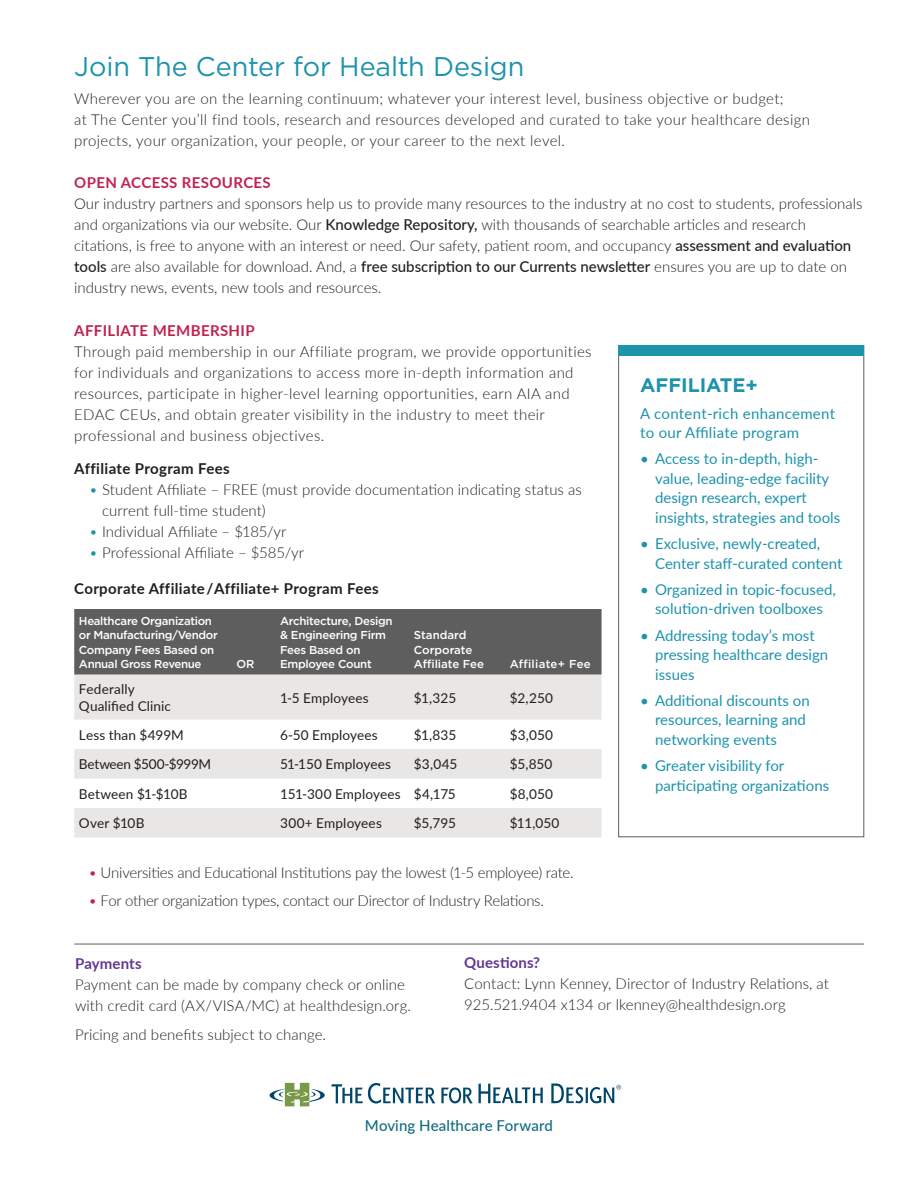
<style>
.page{position:relative;width:918px;height:1188px;background:#fff}
.page>*{position:absolute;margin:0;border:0;box-sizing:border-box;transform-origin:0 0}
.t1{font:27px "Gotham";letter-spacing:-.005em;color:#1d93ac}
.t2{font:700 19.5px "Gotham";color:#1d93ac}
.t3{font:300 15px/21px "Lato";letter-spacing:.005em;color:#231f20}
.t4{font:300 15px/21px "Lato";letter-spacing:.025em;color:#231f20}
.t5{font:15px/19.5px "Lato";color:#1d93ac}
.t6{font:300 15px "Lato";letter-spacing:-.015em;color:#231f20}
.t7{font:300 15px "Lato";letter-spacing:-.02em;color:#231f20}
.t8{font:700 15px "Lato";letter-spacing:.025em;color:#231f20}
.t9{font:15px/19.5px "Lato";letter-spacing:.02em;color:#1d93ac}
.t10{font:700 15px "Lato";letter-spacing:.025em;color:#c1224d}
.t11{font:500 15px "Lato";letter-spacing:.005em;color:#116c82}
.t12{font:700 15px "Lato";letter-spacing:.01em;color:#633695}
.t13{font:13.65px/16.4px "Lato";letter-spacing:.01em;color:#231f20}
.t14{font:13.65px "Lato";letter-spacing:-.02em;color:#231f20}
.t15{font:500 11.4px/14.1px "Gotham";letter-spacing:-.03em;color:#fff}
.t16{font:500 11.4px/14.1px "Gotham";color:#fff}
.t17{font:500 11.4px "Gotham";letter-spacing:.025em;color:#fff}
.s1{font-weight:500}
.s2{color:#1d93ac}
.s3{color:#c1224d}
</style>
<div class="page">
<svg style="left:270px;top:1083px;width:55px;height:23px"></svg>
<svg style="left:441px;top:1087px;width:32px;height:17px"></svg>
<svg style="left:331px;top:1083px;width:104px;height:21px"></svg>
<svg style="left:479px;top:1084px;width:64px;height:19px"></svg>
<svg style="left:551px;top:1084px;width:70px;height:19px"></svg>
<hr style="left:74px;top:944px;width:790px;height:1px;background:#5e5e5e">
<div style="left:74px;top:609px;width:528px;height:66px;background:#5e5e5e"></div>
<svg style="left:74px;top:675px;width:528px;height:163px;fill:#e9e6e6"></svg>
<div style="left:74px;top:749px;width:528px;height:30px;background:#e9e6e6"></div>
<div style="left:618px;top:346px;width:246px;height:491px;border:1px solid #5e5e5e"></div>
<div style="left:619px;top:345px;width:245px;height:10px;background:#1d93ac"></div>
<h1 class="t1" style="left:74px;top:49px;width:452px">Join The Center for Health Design</h1>
<p class="t4" style="left:74px;top:88px;width:737px">Wherever you are on the learning continuum; whatever your interest level, business objective or budget;<br>at The Center you’ll find tools, research and resources developed and curated to take your healthcare design projects, your organization, your people, or your career to the next level.</p>
<p class="t10" style="left:74px;top:172px;width:198px">OPEN ACCESS RESOURCES</p>
<p class="t3" style="left:74px;top:193px;width:790px">Our industry partners and sponsors help us to provide many resources to the industry at no cost to students, professionals and organizations via our website. Our <span class="s1">Knowledge Repository,</span> with thousands of searchable articles and research citations, is free to anyone with an interest or need. Our safety, patient room, and occupancy <span class="s1">assessment and evaluation tools</span> are also available for download. And, a <span class="s1">free subscription to our Currents newsletter</span> ensures you are up to date on industry news, events, new tools and resources.</p>
<p class="t10" style="left:74px;top:320px;width:182px">AFFILIATE MEMBERSHIP</p>
<p class="t4" style="left:74px;top:341px;width:519px">Through paid membership in our Affiliate program, we provide opportunities for individuals and organizations to access more in-depth information and resources, participate in higher-level learning opportunities, earn AIA and EDAC CEUs, and obtain greater visibility in the industry to meet their professional and business objectives.</p>
<p class="t8" style="left:74px;top:458px;width:157px">Affiliate Program Fees</p>
<p class="t3" style="left:102px;top:479px;width:481px;text-indent:-13px"><span class="s2">•</span> Student Affiliate – FREE (must provide documentation indicating status as current full-time student)</p>
<p class="t3" style="left:89px;top:521px;width:199px"><span class="s2">•</span> Individual Affiliate – $185/yr</p>
<p class="t3" style="left:89px;top:542px;width:216px"><span class="s2">•</span> Professional Affiliate – $585/yr</p>
<p class="t8" style="left:74px;top:578px;width:306px">Corporate Affiliate/Affiliate+ Program Fees</p>
<p class="t15" style="left:79px;top:614px;width:140px">Healthcare Organization or Manufacturing/Vendor<br>Company Fees Based on<br>Annual Gross Revenue</p>
<p class="t15" style="left:237px;top:656px;width:20px">OR</p>
<p class="t15" style="left:280px;top:614px;width:114px">Architecture, Design &amp; Engineering Firm<br>Fees Based on<br>Employee Count</p>
<p class="t16" style="left:414px;top:628px;width:72px">Standard<br>Corporate<br>Affiliate Fee</p>
<p class="t17" style="left:510px;top:656px;width:83px">Affiliate+ Fee</p>
<p class="t13" style="left:79px;top:681px;width:94px">Federally<br>Qualified Clinic</p>
<p class="t13" style="left:280px;top:689px;width:90px">1-5 Employees</p>
<p class="t13" style="left:414px;top:689px;width:44px">$1,325</p>
<p class="t13" style="left:510px;top:689px;width:45px">$2,250</p>
<p class="t13" style="left:79px;top:726px;width:106px">Less than $499M</p>
<p class="t13" style="left:280px;top:726px;width:99px">6-50 Employees</p>
<p class="t13" style="left:414px;top:726px;width:44px">$1,835</p>
<p class="t13" style="left:510px;top:726px;width:45px">$3,050</p>
<p class="t14" style="left:79px;top:755px;width:134px">Between $500-$999M</p>
<p class="t13" style="left:280px;top:756px;width:112px">51-150 Employees</p>
<p class="t13" style="left:414px;top:756px;width:45px">$3,045</p>
<p class="t13" style="left:510px;top:756px;width:44px">$5,850</p>
<p class="t13" style="left:79px;top:785px;width:110px">Between $1-$10B</p>
<p class="t13" style="left:280px;top:785px;width:177px">151-300 Employees $4,175</p>
<p class="t13" style="left:510px;top:785px;width:45px">$8,050</p>
<p class="t13" style="left:79px;top:815px;width:67px">Over $10B</p>
<p class="t13" style="left:280px;top:815px;width:103px">300+ Employees</p>
<p class="t13" style="left:414px;top:815px;width:43px">$5,795</p>
<p class="t13" style="left:510px;top:815px;width:51px">$11,050</p>
<p class="t6" style="left:88px;top:862px;width:487px"><span class="s3">•</span> Universities and Educational Institutions pay the lowest (1-5 employee) rate.</p>
<p class="t7" style="left:88px;top:890px;width:457px"><span class="s3">•</span> For other organization types, contact our Director of Industry Relations.</p>
<h2 class="t2" style="left:640px;top:372px;width:119px">AFFILIATE+</h2>
<p class="t9" style="left:640px;top:403px;width:196px">A content-rich enhancement to our Affiliate program</p>
<p class="t5" style="left:655px;top:448px;width:187px;text-indent:-15px">• Access to in-depth, high&shy;value, leading-edge facility design research, expert insights, strategies and tools</p>
<p class="t5" style="left:655px;top:533px;width:189px;text-indent:-15px">• Exclusive, newly-created,<br>Center staff-curated content</p>
<p class="t5" style="left:640px;top:579px;width:197px;text-align:center">• Organized in topic-focused, solution-driven toolboxes</p>
<p class="t5" style="left:655px;top:625px;width:175px;text-indent:-15px">• Addressing today’s most pressing healthcare design issues</p>
<p class="t5" style="left:655px;top:690px;width:156px;text-indent:-15px">• Additional discounts on resources, learning and networking events</p>
<p class="t5" style="left:655px;top:755px;width:176px;text-indent:-15px">• Greater visibility for participating organizations</p>
<p class="t12" style="left:75px;top:953px;width:68px">Payments</p>
<p class="t3" style="left:75px;top:974px;width:337px">Payment can be made by company check or online with credit card (AX/VISA/MC) at healthdesign.org.</p>
<p class="t3" style="left:75px;top:1023px;width:253px">Pricing and benefits subject to change.</p>
<p class="t12" style="left:464px;top:952px;width:77px">Questions?</p>
<p class="t3" style="left:464px;top:973px;width:366px">Contact: Lynn Kenney, Director of Industry Relations, at<br>925.521.9404 x134 or lkenney@healthdesign.org</p>
<p class="t11" style="left:365px;top:1115px;width:190px">Moving Healthcare Forward</p>
</div>
